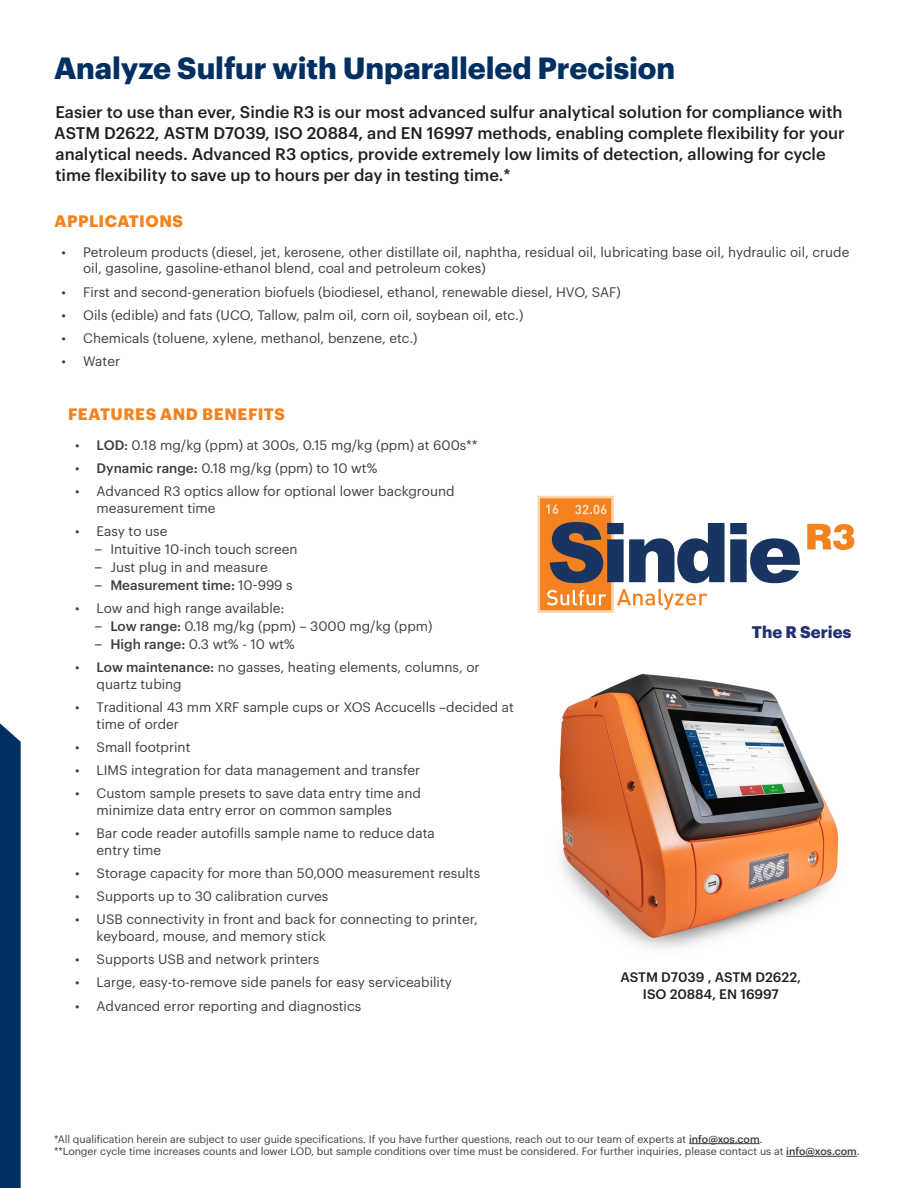
<style>
.page{position:relative;width:918px;height:1188px;background:#fff}
.page>*{position:absolute;margin:0;border:0;box-sizing:border-box;transform-origin:0 0}
.Figure_Text{font:700 30px "Graphik";letter-spacing:-.005em;color:#003062}
.t1{font:500 16.5px/21px "Graphik";color:#231f20}
.t2{font:700 16.5px "Graphik";color:#232f6e}
.t3{font:700 16.2px "Graphik";letter-spacing:.025em;color:#f58220}
.Bullets{font:13.5px/16.5px "Graphik";color:#3e3e3f}
.t4{font:500 13.5px "Graphik";letter-spacing:-.005em;color:#231f20}
.Bullets-2{font:500 13.5px "Graphik";color:#3e3e3f}
.t5{font:10.5px "Graphik";color:#3e3e3f}
.s1{font-weight:500}
.s2{font-size:15px}
.s3{font-weight:400;font-size:15px}
.s4{font-weight:400}
</style>
<div class="page">
<img style="left:559px;top:674px;width:279px;height:275px">
<svg style="left:807px;top:524px;width:47px;height:26px"></svg>
<svg style="left:617px;top:589px;width:90px;height:21px"></svg>
<div style="left:538px;top:496px;width:76px;height:117px;background:#f58220;border:3px solid #fdd4a8"></div>
<svg style="left:546px;top:504px;width:12px;height:10px"></svg>
<svg style="left:575px;top:505px;width:32px;height:9px"></svg>
<svg style="left:547px;top:590px;width:60px;height:15px"></svg>
<svg style="left:550px;top:522px;width:250px;height:61px"></svg>
<div style="left:0;top:723px;width:21px;height:465px;background:#003062"></div>
<hr style="left:689px;top:1143px;width:71px;height:1px;background:#3e3e3f">
<hr style="left:786px;top:1156px;width:71px;height:1px;background:#3e3e3f">
<p class="Figure_Text" style="left:54px;top:45px;width:623px">Analyze Sulfur with Unparalleled Precision</p>
<p class="t1" style="left:54px;top:100px;width:792px">Easier to use than ever, Sindie R3 is our most advanced sulfur analytical solution for compliance with ASTM D2622, ASTM D7039, ISO 20884, and EN 16997 methods, enabling complete flexibility for your analytical needs. Advanced R3 optics, provide extremely low limits of detection, allowing for cycle time flexibility to save up to hours per day in testing time.*</p>
<p class="t3" style="left:55px;top:209px;width:130px">APPLICATIONS</p>
<p class="Bullets" style="left:83px;top:243px;width:768px;text-indent:-22px">• Petroleum products (diesel, jet, kerosene, other distillate oil, naphtha, residual oil, lubricating base oil, hydraulic oil, crude oil, gasoline, gasoline-ethanol blend, coal and petroleum cokes)</p>
<p class="Bullets" style="left:62px;top:282px;width:561px">• First and second-generation biofuels (biodiesel, ethanol, renewable diesel, HVO, SAF)</p>
<p class="Bullets" style="left:62px;top:306px;width:463px">• Oils (edible) and fats (UCO, Tallow, palm oil, corn oil, soybean oil, etc.)</p>
<p class="Bullets" style="left:62px;top:329px;width:358px">• Chemicals (toluene, xylene, methanol, benzene, etc.)</p>
<p class="Bullets" style="left:62px;top:352px;width:60px">• Water</p>
<p class="t3" style="left:68px;top:401px;width:218px">FEATURES AND BENEFITS</p>
<p class="Bullets" style="left:75px;top:435px;width:404px">• <span class="s1">LOD:</span> 0.18 mg/kg (ppm) at 300s, 0.15 mg/kg (ppm) at 600s**</p>
<p class="Bullets" style="left:75px;top:459px;width:304px">• <span class="s1">Dynamic range:</span> 0.18 mg/kg (ppm) to 10 wt%</p>
<p class="Bullets" style="left:97px;top:482px;width:359px;text-indent:-22px">• Advanced R3 optics allow for optional lower background measurement time</p>
<p class="Bullets" style="left:75px;top:522px;width:94px">• Easy to use</p>
<p class="Bullets" style="left:94px;top:540px;width:205px"><span class="s2">–</span> Intuitive 10-inch touch screen</p>
<p class="Bullets" style="left:94px;top:558px;width:175px"><span class="s2">–</span> Just plug in and measure</p>
<p class="Bullets-2" style="left:94px;top:575px;width:200px"><span class="s3">–</span> Measurement time: <span class="s4">10-999 s</span></p>
<p class="Bullets" style="left:75px;top:599px;width:211px">• Low and high range available:</p>
<p class="Bullets" style="left:94px;top:617px;width:340px"><span class="s2">–</span> <span class="s1">Low range:</span> 0.18 mg/kg (ppm) – 3000 mg/kg (ppm)</p>
<p class="Bullets" style="left:94px;top:635px;width:202px"><span class="s2">–</span> <span class="s1">High range:</span> 0.3 wt% - 10 wt%</p>
<p class="Bullets" style="left:97px;top:658px;width:385px;text-indent:-22px">• <span class="s1">Low maintenance:</span> no gasses, heating elements, columns, or quartz tubing</p>
<p class="Bullets" style="left:97px;top:698px;width:419px;text-indent:-22px">• Traditional 43 mm XRF sample cups or XOS Accucells –decided at time of order</p>
<p class="Bullets" style="left:75px;top:738px;width:117px">• Small footprint</p>
<p class="Bullets" style="left:75px;top:761px;width:347px">• LIMS integration for data management and transfer</p>
<p class="Bullets" style="left:75px;top:784px;width:347px;text-align:center">• Custom sample presets to save data entry time and minimize data entry error on common samples</p>
<p class="Bullets" style="left:97px;top:824px;width:340px;text-indent:-22px">• Bar code reader autofills sample name to reduce data entry time</p>
<p class="Bullets" style="left:75px;top:864px;width:407px">• Storage capacity for more than 50,000 measurement results</p>
<p class="Bullets" style="left:75px;top:887px;width:255px">• Supports up to 30 calibration curves</p>
<p class="Bullets" style="left:97px;top:910px;width:383px;text-indent:-22px">• USB connectivity in front and back for connecting to printer, keyboard, mouse, and memory stick</p>
<p class="Bullets" style="left:75px;top:950px;width:246px">• Supports USB and network printers</p>
<p class="Bullets" style="left:75px;top:973px;width:378px">• Large, easy-to-remove side panels for easy serviceability</p>
<p class="Bullets" style="left:75px;top:996px;width:288px">• Advanced error reporting and diagnostics</p>
<p class="t2" style="left:752px;top:620px;width:101px">The R Series</p>
<p class="t4" style="left:621px;top:967px;width:182px">ASTM D7039 , ASTM D2622,</p>
<p class="t4" style="left:643px;top:984px;width:137px">ISO 20884, EN 16997</p>
<p class="t5" style="left:54px;top:1131px;width:710px">*All qualification herein are subject to user guide specifications. If you have further questions, reach out to our team of experts at <span class="s1">info@xos.com</span>.</p>
<p class="t5" style="left:54px;top:1144px;width:807px">**Longer cycle time increases counts and lower LOD, but sample conditions over time must be considered. For further inquiries, please contact us at <span class="s1">info@xos.com</span>.</p>
</div>
